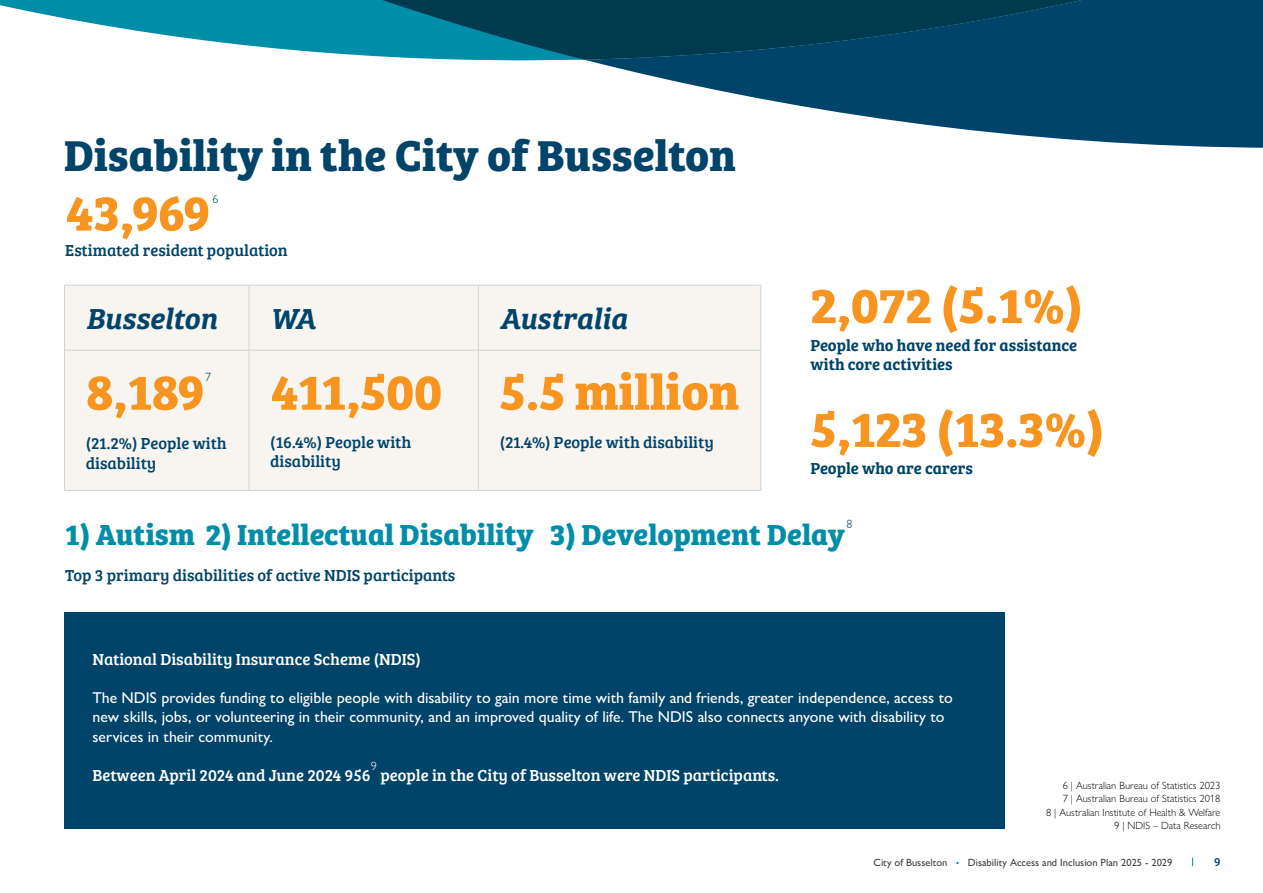
<style>
.page{position:relative;width:1263px;height:893px;background:#fff}
.page>*{position:absolute;margin:0;border:0;box-sizing:border-box;transform-origin:0 0}
.t1{font:700 51px "Bree Serif";color:#f89521}
.t2{font:700 44.7px "Bree Serif";color:#00446a}
.t3{font:700 30px "Bree Serif";color:#008da8}
.t4{font:italic 30px "Bree Serif Sb";letter-spacing:-.005em;color:#00446a}
.t5{font:16.5px/19.8px "Bree Serif";color:#00446a}
.t6{font:16.5px "Bree Serif";color:#fff}
.t7{font:16.5px/19.8px "Bree Serif Sb";color:#00446a}
.t8{font:500 15.75px/19.4px "Gill Sans Nova";color:#fff}
.t9{font:300 12px "Gill Sans Nova";color:#003a4f}
.t10{font:12px "Bree Serif";color:#00446a}
.t11{font:300 12px "Gill Sans Nova";color:#fff}
.t12{font:300 10.5px/13.5px "Gill Sans Nova";color:#000;text-align:right}
.t13{font:500 10.5px "Gill Sans Nova";color:#414042}
</style>
<div class="page">
<svg style="left:488px;top:60px;width:775px;height:88px;fill:#00446a"></svg>
<svg style="left:0;top:0;width:1263px;height:60px;background:#1f6a83"></svg>
<div style="left:64px;top:612px;width:941px;height:217px;background:#00446a"></div>
<div style="left:64px;top:285px;width:697px;height:206px;background:#f8f5f1"></div>
<hr style="left:64px;top:285px;width:185px;height:1px;background:#d1d3d4">
<hr style="left:64px;top:285px;width:1px;height:65px;background:#d1d3d4">
<hr style="left:249px;top:285px;width:229px;height:1px;background:#d1d3d4">
<hr style="left:249px;top:285px;width:1px;height:65px;background:#d1d3d4">
<hr style="left:478px;top:285px;width:283px;height:1px;background:#d1d3d4">
<hr style="left:478px;top:285px;width:1px;height:65px;background:#d1d3d4">
<hr style="left:760px;top:285px;width:1px;height:65px;background:#d1d3d4">
<hr style="left:64px;top:350px;width:185px;height:1px;background:#d1d3d4">
<hr style="left:64px;top:351px;width:1px;height:139px;background:#d1d3d4">
<hr style="left:249px;top:350px;width:229px;height:1px;background:#d1d3d4">
<hr style="left:249px;top:351px;width:1px;height:139px;background:#d1d3d4">
<hr style="left:478px;top:350px;width:283px;height:1px;background:#d1d3d4">
<hr style="left:478px;top:351px;width:1px;height:139px;background:#d1d3d4">
<hr style="left:760px;top:351px;width:1px;height:139px;background:#d1d3d4">
<hr style="left:64px;top:490px;width:185px;height:1px;background:#d1d3d4">
<hr style="left:249px;top:490px;width:229px;height:1px;background:#d1d3d4">
<hr style="left:478px;top:490px;width:283px;height:1px;background:#d1d3d4">
<h2 class="t2" style="left:64px;top:121px;width:674px">Disability in the City of Busselton</h2>
<h1 class="t1" style="left:65px;top:173px;width:146px">43,969</h1>
<p class="t5" style="left:65px;top:240px;width:224px">Estimated resident population</p>
<p class="t9" style="left:212px;top:191px;width:7px">6</p>
<h3 class="t4" style="left:86px;top:295px;width:133px">Busselton</h3>
<h3 class="t4" style="left:270px;top:295px;width:47px">WA</h3>
<h3 class="t4" style="left:500px;top:295px;width:129px">Australia</h3>
<p class="t9" style="left:205px;top:369px;width:7px">7</p>
<h1 class="t1" style="left:86px;top:352px;width:120px">8,189</h1>
<p class="t5" style="left:86px;top:433px;width:143px">(21.2%) People with disability</p>
<h1 class="t1" style="left:270px;top:352px;width:173px">411,500</h1>
<p class="t5" style="left:270px;top:431px;width:143px">(16.4%) People with disability</p>
<h1 class="t1" style="left:500px;top:352px;width:241px">5.5 million</h1>
<p class="t5" style="left:500px;top:431px;width:216px">(21.4%) People with disability</p>
<h1 class="t1" style="left:810px;top:266px;width:273px">2,072 (5.1%)</h1>
<p class="t7" style="left:810px;top:334px;width:268px">People who have need for assistance with core activities</p>
<h1 class="t1" style="left:810px;top:389px;width:295px">5,123 (13.3%)</h1>
<p class="t7" style="left:810px;top:458px;width:164px">People who are carers</p>
<p class="t9" style="left:846px;top:517px;width:7px">8</p>
<h3 class="t3" style="left:65px;top:511px;width:781px">1) Autism 2) Intellectual Disability 3) Development Delay</h3>
<p class="t5" style="left:65px;top:564px;width:392px">Top 3 primary disabilities of active NDIS participants</p>
<p class="t6" style="left:92px;top:648px;width:330px">National Disability Insurance Scheme (NDIS)</p>
<p class="t8" style="left:92px;top:688px;width:862px">The NDIS provides funding to eligible people with disability to gain more time with family and friends, greater independence, access to new skills, jobs, or volunteering in their community, and an improved quality of life. The NDIS also connects anyone with disability to services in their community.</p>
<p class="t6" style="left:92px;top:764px;width:688px">Between April 2024 and June 2024 956 people in the City of Busselton were NDIS participants.</p>
<p class="t11" style="left:371px;top:758px;width:7px">9</p>
<p class="t12" style="left:1046px;top:778px;width:176px">6 | Australian Bureau of Statistics 2023<br>7 | Australian Bureau of Statistics 2018<br>8 | Australian Institute of Health &amp; Welfare 9 | NDIS – Data Research</p>
<p class="t13" style="left:873px;top:856px;width:75px">City of Busselton</p>
<p class="t13" style="left:968px;top:856px;width:206px">Disability Access and Inclusion Plan 2025 - 2029</p>
<p class="t10" style="left:1214px;top:852px;width:8px">9</p>
</div>
